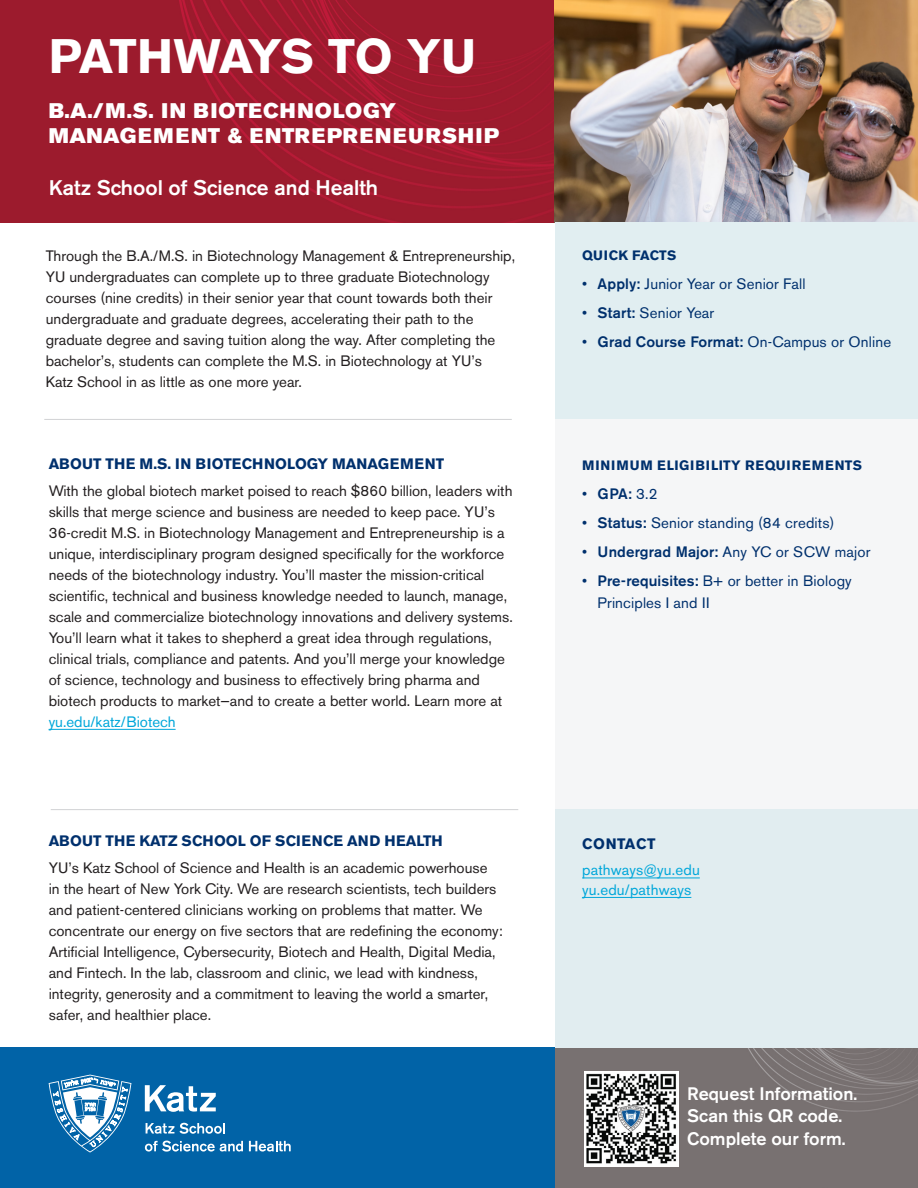
<style>
.page{position:relative;width:918px;height:1188px;background:#fff}
.page>*{position:absolute;margin:0;border:0;box-sizing:border-box;transform-origin:0 0}
.H1{font:700 48px "Akzidenz Grotesk BE";letter-spacing:-.01em;color:#fff}
.H2{font:21px/25.5px "Akzidenz Grotesk BE Super";letter-spacing:.055em;color:#fff}
.H2-2{font:500 21px "Akzidenz Grotesk BE";color:#fff}
.QR_text{font:500 18px/22.5px "Akzidenz Grotesk BE";color:#fff}
.t1{font:15px/21px "Akzidenz Grotesk BE";color:#231f20}
.Bullets_Style_2{font:15px/22.5px "Akzidenz Grotesk BE";letter-spacing:.01em;color:#00306d}
.Blue_body_copy{font:15px/26.5px "Akzidenz Grotesk BE";letter-spacing:.01em;color:#01a7da}
.Blue_Subhead{font:700 15px "Akzidenz Grotesk BE";color:#00306d}
.t2{font:700 13.5px "Akzidenz Grotesk BE";letter-spacing:.065em;color:#00306d}
.t3{font:700 13.5px "Akzidenz Grotesk BE";letter-spacing:.025em;color:#00306d}
.s1{font-weight:700;color:#00306d}
.s2{color:#01a7da}
.s3{font-weight:500}
</style>
<div class="page">
<img style="left:0;top:0;width:918px;height:222px">
<div style="left:555px;top:390px;width:363px;height:421px;background:#f5f6f7"></div>
<div style="left:555px;top:222px;width:363px;height:197px;background:#e1eef1"></div>
<hr style="left:44px;top:419px;width:468px;height:1px;background:#d1d2d4">
<div style="left:0;top:1048px;width:562px;height:140px;background:#0163a7"></div>
<div style="left:555px;top:1048px;width:363px;height:140px;background:#787171"></div>
<div style="left:555px;top:809px;width:363px;height:239px;background:#e1edf0"></div>
<svg style="left:49px;top:1075px;width:82px;height:78px"></svg>
<svg style="left:145px;top:1085px;width:71px;height:27px"></svg>
<svg style="left:146px;top:1123px;width:79px;height:11px"></svg>
<svg style="left:145px;top:1141px;width:98px;height:11px"></svg>
<svg style="left:249px;top:1141px;width:42px;height:11px"></svg>
<hr style="left:51px;top:809px;width:467px;height:1px;background:#d1d2d4">
<img style="left:585px;top:1071px;width:93px;height:96px">
<hr style="left:582px;top:878px;width:118px;height:1px;background:#01a7da">
<hr style="left:582px;top:897px;width:109px;height:1px;background:#01a7da">
<hr style="left:49px;top:729px;width:127px;height:1px;background:#01a7da">
<p class="H1" style="left:49px;top:28px;width:429px">PATHWAYS TO YU</p>
<p class="H2" style="left:49px;top:98px;width:452px">B.A./M.S. IN BIOTECHNOLOGY<br>MANAGEMENT &amp; ENTREPRENEURSHIP</p>
<p class="H2-2" style="left:49px;top:175px;width:331px">Katz School of Science and Health</p>
<p class="t1" style="left:46px;top:245px;width:471px">Through the B.A./M.S. in Biotechnology Management &amp; Entrepreneurship, YU undergraduates can complete up to three graduate Biotechnology courses (nine credits) in their senior year that count towards both their undergraduate and graduate degrees, accelerating their path to the graduate degree and saving tuition along the way. After completing the bachelor’s, students can complete the M.S. in Biotechnology at YU’s<br>Katz School in as little as one more year.</p>
<p class="t1" style="left:49px;top:451px;width:465px;line-height:26.7px"><span class="s1">ABOUT THE M.S. IN BIOTECHNOLOGY MANAGEMENT<br></span>With the global biotech market poised to reach $860 billion, leaders with</p>
<p class="t1" style="left:49px;top:501px;width:466px">skills that merge science and business are needed to keep pace. YU’s 36-credit M.S. in Biotechnology Management and Entrepreneurship is a unique, interdisciplinary program designed specifically for the workforce needs of the biotechnology industry. You’ll master the mission-critical scientific, technical and business knowledge needed to launch, manage, scale and commercialize biotechnology innovations and delivery systems.<br>You’ll learn what it takes to shepherd a great idea through regulations, clinical trials, compliance and patents. And you’ll merge your knowledge of science, technology and business to effectively bring pharma and biotech products to market—and to create a better world. Learn more at <span class="s2">yu.edu/katz/Biotech</span></p>
<p class="Blue_Subhead" style="left:49px;top:832px;width:396px">ABOUT THE KATZ SCHOOL OF SCIENCE AND HEALTH</p>
<p class="t1" style="left:49px;top:857px;width:456px">YU’s Katz School of Science and Health is an academic powerhouse<br>in the heart of New York City. We are research scientists, tech builders and patient-centered clinicians working on problems that matter. We concentrate our energy on five sectors that are redefining the economy:<br>Artificial Intelligence, Cybersecurity, Biotech and Health, Digital Media, and Fintech. In the lab, classroom and clinic, we lead with kindness, integrity, generosity and a commitment to leaving the world a smarter, safer, and healthier place.</p>
<h4 class="t3" style="left:582px;top:247px;width:96px">QUICK FACTS</h4>
<p class="Bullets_Style_2" style="left:582px;top:272px;width:225px">• <span class="s3">Apply:</span> Junior Year or Senior Fall</p>
<p class="Bullets_Style_2" style="left:582px;top:301px;width:134px">• <span class="s3">Start:</span> Senior Year</p>
<p class="Bullets_Style_2" style="left:582px;top:330px;width:311px">• <span class="s3">Grad Course Format:</span> On-Campus or Online</p>
<h4 class="t2" style="left:582px;top:458px;width:282px">MINIMUM ELIGIBILITY REQUIREMENTS</h4>
<p class="Bullets_Style_2" style="left:582px;top:483px;width:77px">• <span class="s3">GPA:</span> 3.2</p>
<p class="Bullets_Style_2" style="left:582px;top:512px;width:254px">• <span class="s3">Status:</span> Senior standing (84 credits)</p>
<p class="Bullets_Style_2" style="left:582px;top:541px;width:290px">• <span class="s3">Undergrad Major:</span> Any YC or SCW major</p>
<p class="Bullets_Style_2" style="left:598px;top:569px;width:256px;text-indent:-16px">• <span class="s3">Pre-requisites:</span> B+ or better in Biology<br>Principles I and II</p>
<p class="Blue_body_copy" style="left:582px;top:830px;width:119px"><span class="s1">CONTACT </span>pathways@yu.edu</p>
<p class="Blue_body_copy" style="left:582px;top:876px;width:111px">yu.edu/pathways</p>
<p class="QR_text" style="left:687px;top:1082px;width:172px">Request Information.<br>Scan this QR code.<br>Complete our form.</p>
</div>
